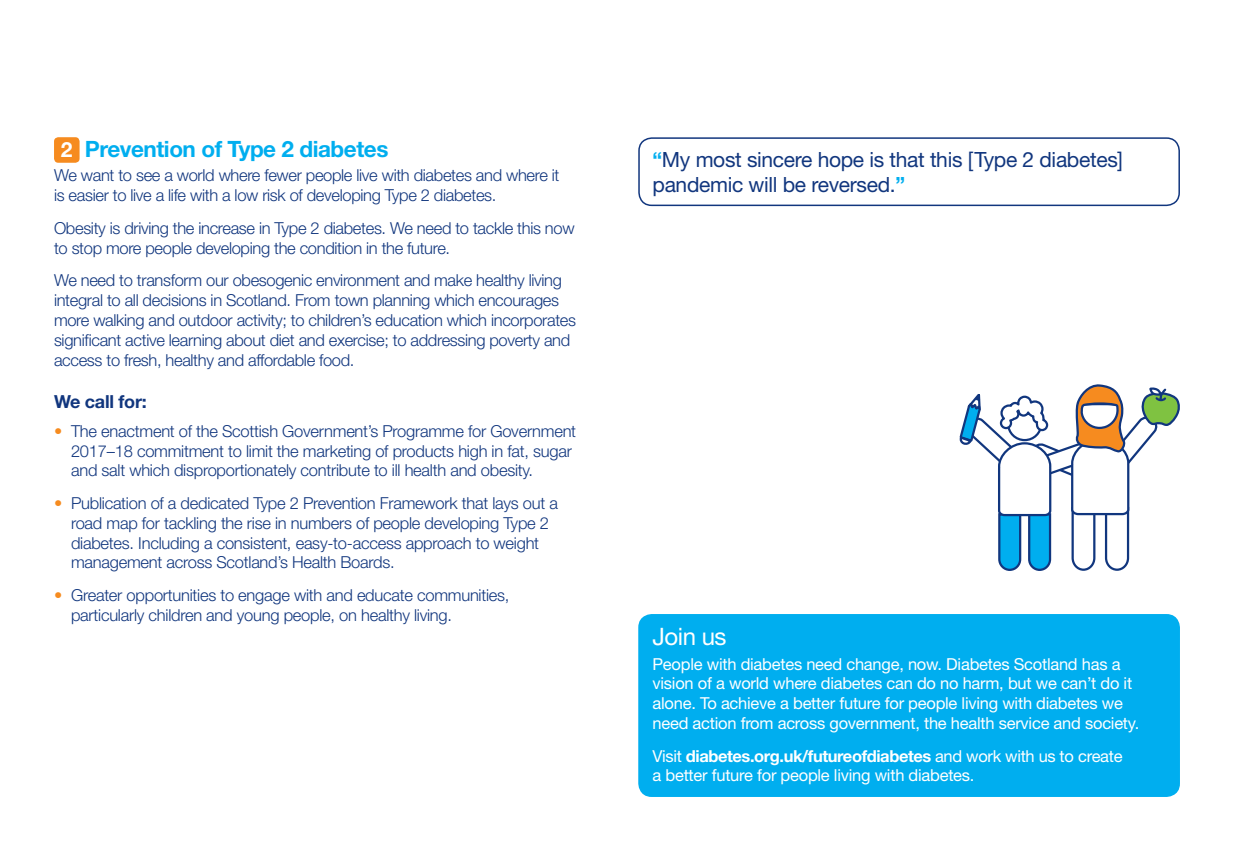
<style>
.page{position:relative;width:1234px;height:851px;background:#fff}
.page>*{position:absolute;margin:0;border:0;box-sizing:border-box;transform-origin:0 0}
.Blue_box_heading{font:24px "Helvetica Neue LT Std";letter-spacing:-.02em;color:#fff}
.Body{font:700 22.5px "Helvetica Neue LT Std";letter-spacing:-.02em;color:#00aeef}
.Quote_2_DB{font:21px/25.2px "Helvetica Neue LT Std";letter-spacing:-.015em;color:#11367e}
.Intro{font:700 21px "Helvetica Neue LT Std";color:#fff}
.Bullet_intro{font:700 18px "Helvetica Neue LT Std";letter-spacing:-.015em;color:#11367e}
.Body-2{font:300 16.5px/19.8px "Helvetica Neue LT Std";letter-spacing:-.02em;color:#11367e}
.Blue_box{font:16.5px/19.8px "Helvetica Neue LT Std";letter-spacing:-.015em;color:#fff}
.s1{font-weight:100;color:#f68b1f}
.s2{font-weight:700;color:#00aeef}
.s3{font-weight:700}
</style>
<div class="page">
<div style="left:54px;top:137px;width:26px;height:26px;background:#f68b1f;border-radius:4px"></div>
<div style="left:639px;top:614px;width:539px;height:182px;background:#00aeef;border-radius:13px"></div>
<div style="left:638px;top:614px;width:541px;height:182px;border:2px solid #00aeef;border-radius:13px"></div>
<div style="left:638px;top:137px;width:541px;height:69px;border:2px solid #11367e;border-radius:13px"></div>
<svg style="left:959px;top:384px;width:221px;height:187px"></svg>
<p class="Intro" style="left:61px;top:137px;width:13px">2</p>
<p class="Body" style="left:85px;top:135px;width:305px">Prevention of Type 2 diabetes</p>
<p class="Body-2" style="left:54px;top:165px;width:507px">We want to see a world where fewer people live with diabetes and where it is easier to live a life with a low risk of developing Type 2 diabetes.</p>
<p class="Body-2" style="left:54px;top:218px;width:522px">Obesity is driving the increase in Type 2 diabetes. We need to tackle this now to stop more people developing the condition in the future.</p>
<p class="Body-2" style="left:54px;top:270px;width:523px">We need to transform our obesogenic environment and make healthy living integral to all decisions in Scotland. From town planning which encourages more walking and outdoor activity; to children’s education which incorporates significant active learning about diet and exercise; to addressing poverty and access to fresh, healthy and affordable food.</p>
<p class="Bullet_intro" style="left:54px;top:391px;width:94px">We call for:</p>
<p class="Body-2" style="left:71px;top:420px;width:506px;text-indent:-17px"><span class="s1">•</span> The enactment of the Scottish Government’s Programme for Government<br>2017–18 commitment to limit the marketing of products high in fat, sugar and salt which disproportionately contribute to ill health and obesity.</p>
<p class="Body-2" style="left:71px;top:492px;width:488px;text-indent:-17px"><span class="s1">•</span> Publication of a dedicated Type 2 Prevention Framework that lays out a road map for tackling the rise in numbers of people developing Type 2 diabetes. Including a consistent, easy-to-access approach to weight management across Scotland’s Health Boards.</p>
<p class="Body-2" style="left:71px;top:584px;width:440px;text-indent:-17px"><span class="s1">•</span> Greater opportunities to engage with and educate communities, particularly children and young people, on healthy living.</p>
<p class="Quote_2_DB" style="left:652px;top:146px;width:472px"><span class="s2">“</span>My most sincere hope is that this [Type 2 diabetes] pandemic will be reversed.<span class="s2">”</span></p>
<p class="Blue_box_heading" style="left:652px;top:622px;width:76px">Join us</p>
<p class="Blue_box" style="left:652px;top:653px;width:488px">People with diabetes need change, now. Diabetes Scotland has a vision of a world where diabetes can do no harm, but we can’t do it alone. To achieve a better future for people living with diabetes we need action from across government, the health service and society.</p>
<p class="Blue_box" style="left:652px;top:745px;width:471px">Visit <span class="s3">diabetes.org.uk/futureofdiabetes</span> and work with us to create a better future for people living with diabetes.</p>
</div>
